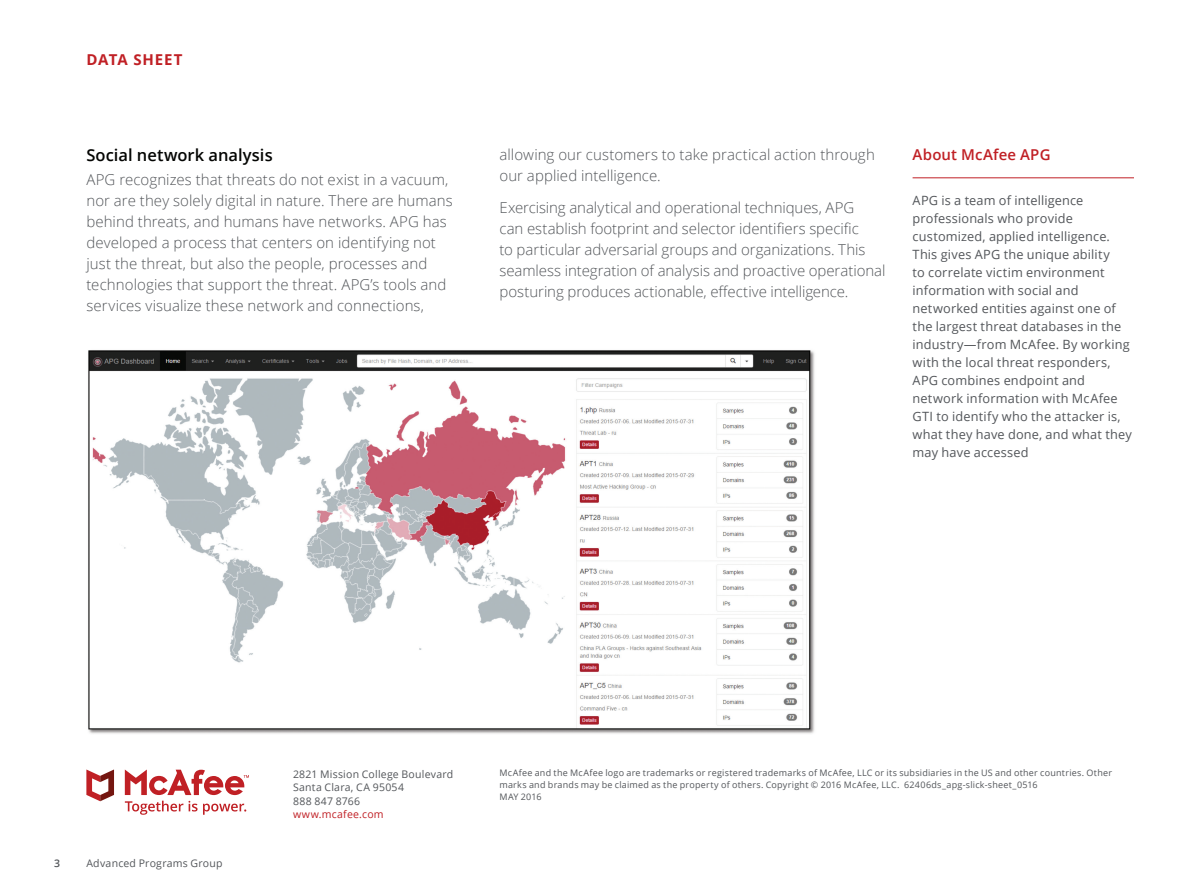
<style>
.page{position:relative;width:1188px;height:891px;background:#fff}
.page>*{position:absolute;margin:0;border:0;box-sizing:border-box;transform-origin:0 0}
.t1{font:600 16.5px "Open Sans";color:#040503}
.t2{font:300 15px/21px "Open Sans";letter-spacing:.005em;color:#53565a}
.t3{font:600 15px "Open Sans";letter-spacing:.01em;color:#c02025}
.t4{font:700 15px "Open Sans";letter-spacing:.055em;color:#c02025}
.t5{font:12.75px/18px "Open Sans";letter-spacing:.015em;color:#53565a}
.t6{font:10.5px/13.5px "Open Sans";letter-spacing:.02em;color:#53565a}
.t7{font:10.5px "Open Sans";letter-spacing:.025em;color:#c02025}
.t8{font:600 10.5px "Open Sans";color:#53565a}
.t9{font:9px/12px "Open Sans";letter-spacing:.025em;color:#53565a}
</style>
<div class="page">
<hr style="left:913px;top:177px;width:221px;height:1px;background:#c02025">
<svg style="left:125px;top:770px;width:124px;height:25px"></svg>
<svg style="left:86px;top:770px;width:28px;height:31px"></svg>
<svg style="left:125px;top:801px;width:121px;height:14px"></svg>
<img style="left:88px;top:350px;width:727px;height:384px">
<p class="t4" style="left:86px;top:49px;width:98px">DATA SHEET</p>
<p class="t1" style="left:86px;top:144px;width:188px">Social network analysis</p>
<p class="t2" style="left:86px;top:168px;width:368px">APG recognizes that threats do not exist in a vacuum, nor are they solely digital in nature. There are humans behind threats, and humans have networks. APG has developed a process that centers on identifying not just the threat, but also the people, processes and technologies that support the threat. APG’s tools and services visualize these network and connections,</p>
<p class="t2" style="left:500px;top:144px;width:377px">allowing our customers to take practical action through our applied intelligence.</p>
<p class="t2" style="left:500px;top:196px;width:387px">Exercising analytical and operational techniques, APG<br>can establish footprint and selector identifiers specific<br>to particular adversarial groups and organizations. This seamless integration of analysis and proactive operational posturing produces actionable, effective intelligence.</p>
<p class="t3" style="left:913px;top:144px;width:139px">About McAfee APG</p>
<p class="t5" style="left:913px;top:191px;width:221px">APG is a team of intelligence professionals who provide customized, applied intelligence.<br>This gives APG the unique ability<br>to correlate victim environment information with social and networked entities against one of the largest threat databases in the industry—from McAfee. By working with the local threat responders,<br>APG combines endpoint and network information with McAfee<br>GTI to identify who the attacker is, what they have done, and what they may have accessed</p>
<p class="t8" style="left:54px;top:856px;width:7px">3</p>
<p class="t6" style="left:86px;top:856px;width:138px">Advanced Programs Group</p>
<p class="t6" style="left:293px;top:767px;width:162px">2821 Mission College Boulevard<br>Santa Clara, CA 95054<br>888 847 8766</p>
<p class="t7" style="left:293px;top:807px;width:92px">www.mcafee.com</p>
<p class="t9" style="left:500px;top:767px;width:614px">McAfee and the McAfee logo are trademarks or registered trademarks of McAfee, LLC or its subsidiaries in the US and other countries. Other marks and brands may be claimed as the property of others. Copyright © 2016 McAfee, LLC. 62406ds_apg-slick-sheet_0516<br>MAY 2016</p>
</div>
